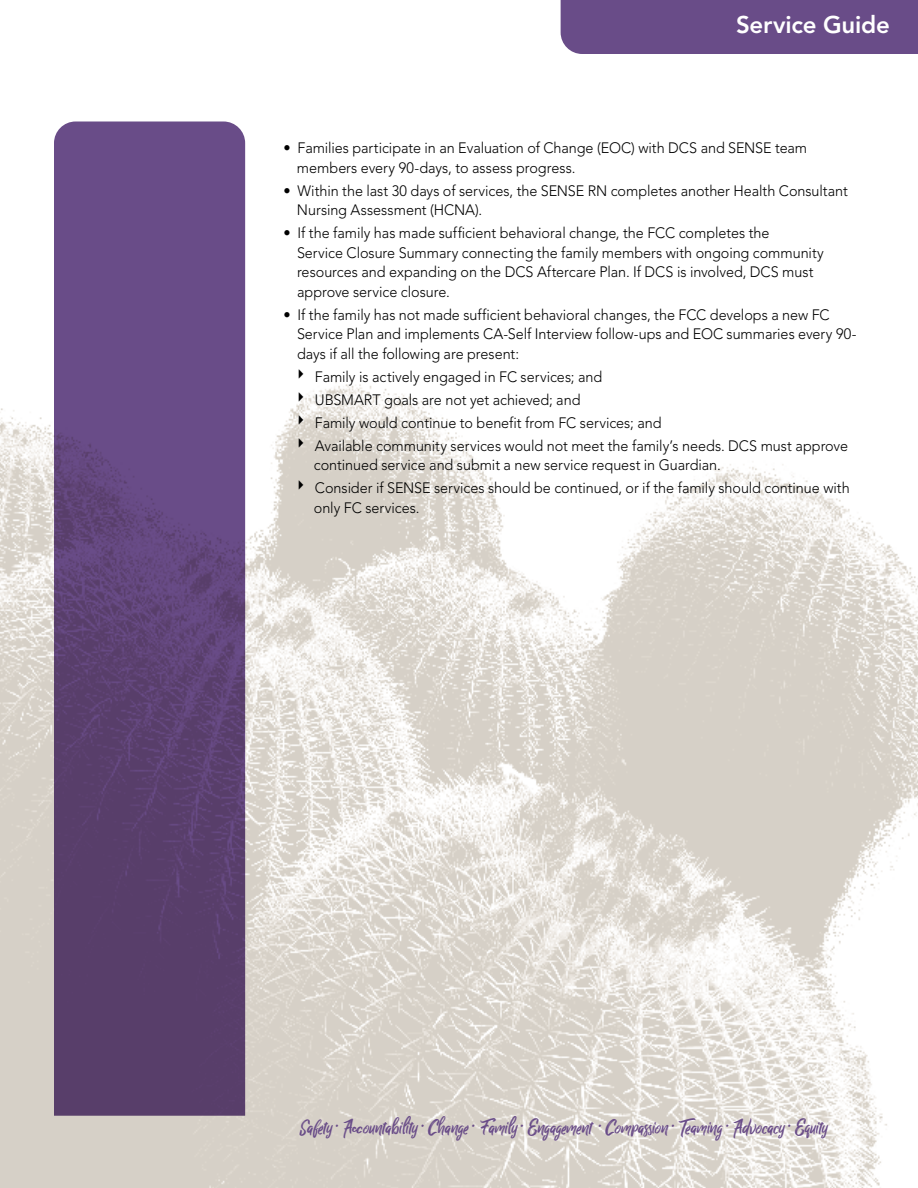
<style>
.page{position:relative;width:918px;height:1188px;background:#fff}
.page>*{position:absolute;margin:0;border:0;box-sizing:border-box;transform-origin:0 0}
.t1{font:800 24px "Avenir";letter-spacing:-.01em;color:#fff}
.t2{font:22.5px "Billy Ohio Dua";color:#694c88}
.t3{font:300 15px/19.5px "Avenir";letter-spacing:-.005em;color:#000;scale:.96 1}
</style>
<div class="page">
<img style="left:0;top:342px;width:918px;height:846px">
<div style="left:561px;top:0;width:357px;height:54px;background:#694c88"></div>
<svg style="left:54px;top:122px;width:191px;height:994px;background:#604579"></svg>
<svg style="left:299px;top:369px;width:5px;height:10px"></svg>
<svg style="left:299px;top:392px;width:5px;height:10px"></svg>
<svg style="left:299px;top:415px;width:5px;height:10px"></svg>
<svg style="left:299px;top:438px;width:5px;height:10px"></svg>
<svg style="left:299px;top:480px;width:5px;height:10px"></svg>
<h1 class="t1" style="left:736px;top:10px;width:155px">Service Guide</h1>
<p class="t3" style="left:297px;top:138px;width:533px;text-indent:-13px">• Families participate in an Evaluation of Change (EOC) with DCS and SENSE team members every 90-days, to assess progress.</p>
<p class="t3" style="left:297px;top:181px;width:575px;text-indent:-13px">• Within the last 30 days of services, the SENSE RN completes another Health Consultant<br>Nursing Assessment (HCNA).</p>
<p class="t3" style="left:297px;top:223px;width:550px;text-indent:-14px">• If the family has made sufficient behavioral change, the FCC completes the<br>Service Closure Summary connecting the family members with ongoing community resources and expanding on the DCS Aftercare Plan. If DCS is involved, DCS must approve service closure.</p>
<p class="t3" style="left:297px;top:305px;width:584px;text-indent:-13px">• If the family has not made sufficient behavioral changes, the FCC develops a new FC<br>Service Plan and implements CA-Self Interview follow-ups and EOC summaries every 90- days if all the following are present:</p>
<p class="t3" style="left:315px;top:365px;width:557px;line-height:23px">Family is actively engaged in FC services; and<br>UBSMART goals are not yet achieved; and<br>Family would continue to benefit from FC services; and<br>Available community services would not meet the family’s needs. DCS must approve</p>
<p class="t3" style="left:314px;top:454px;width:560px;line-height:23px">continued service and submit a new service request in Guardian.<br>Consider if SENSE services should be continued, or if the family should continue with</p>
<p class="t3" style="left:314px;top:498px;width:112px">only FC services.</p>
<h2 class="t2" style="left:300px;top:1112px;width:529px">Safety · Accountability · Change · Family · Engagement · Compassion · Teaming · Advocacy · Equity</h2>
</div>
